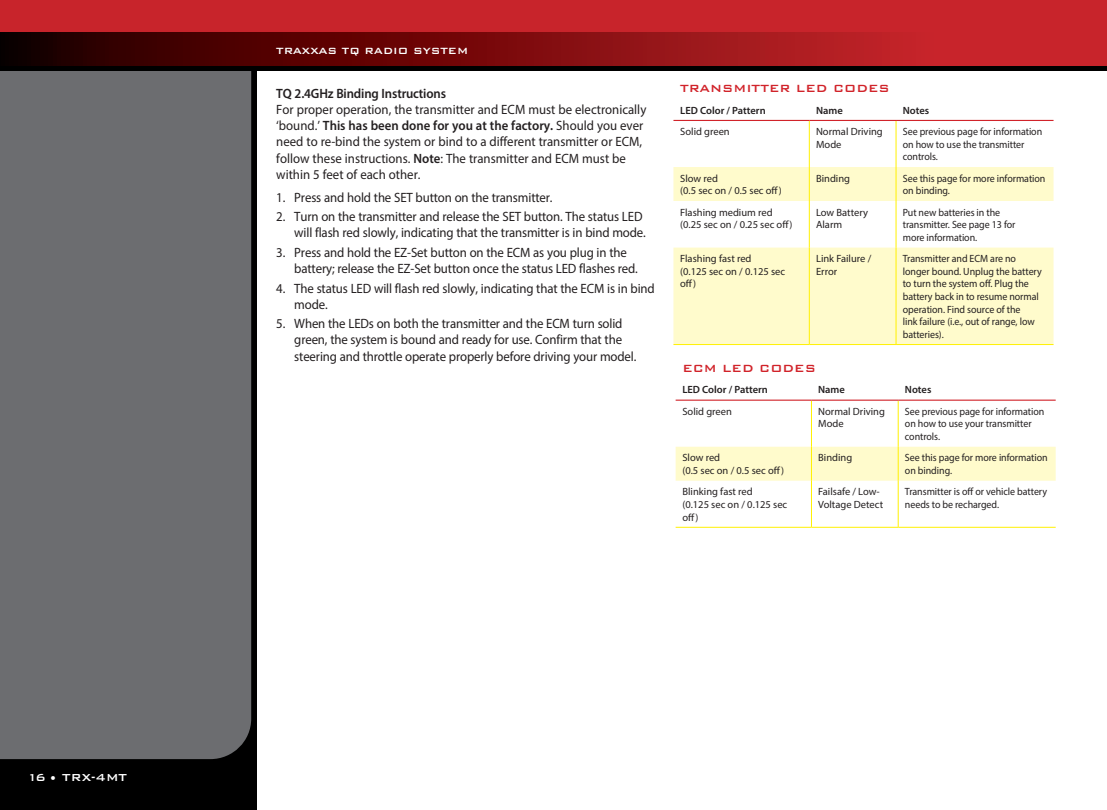
<style>
.page{position:relative;width:1107px;height:810px;background:#fff}
.page>*{position:absolute;margin:0;border:0;box-sizing:border-box;transform-origin:0 0}
.t1{font:500 13.8px "Bank Gothic BT";color:#d1232a}
.t2{font:13.5px/16.2px "Myriad Pro";letter-spacing:-.01em;color:#231f20;scale:.95 1}
.t3{font:600 13.5px "Myriad Pro";letter-spacing:-.01em;color:#231f20;scale:.95 1}
.t4{font:500 13.5px "Bank Gothic BT";color:#fff}
.t5{font:500 12px "Bank Gothic BT";color:#fff}
.t6{font:10.5px/12.6px "Myriad Pro";letter-spacing:-.005em;color:#231f20;scale:.95 1}
.t7{font:10.5px/12.6px "Myriad Pro";letter-spacing:-.005em;color:#231f20}
.t8{font:600 10.5px "Myriad Pro";color:#231f20}
.s1{font-weight:600}
</style>
<div class="page">
<div style="left:0;top:13px;width:256px;height:797px;background:#000"></div>
<div style="left:0;top:71px;width:251px;height:688px;background:#6c6d70"></div>
<div style="left:0;top:0;width:1107px;height:70px;background:#000"></div>
<div style="left:0;top:0;width:1107px;height:51px;background:#c8242b"></div>
<svg style="left:0;top:32px;width:1107px;height:34px;background:#7f0f12"></svg>
<div style="left:673px;top:167px;width:381px;height:34px;background:#fffbcc"></div>
<div style="left:673px;top:248px;width:381px;height:96px;background:#fffbcc"></div>
<hr style="left:809px;top:121px;width:1px;height:46px;background:#fff101">
<hr style="left:896px;top:121px;width:1px;height:46px;background:#fff101">
<hr style="left:809px;top:167px;width:1px;height:34px;background:#fff101">
<hr style="left:896px;top:167px;width:1px;height:34px;background:#fff101">
<hr style="left:809px;top:201px;width:1px;height:47px;background:#fff101">
<hr style="left:896px;top:201px;width:1px;height:47px;background:#fff101">
<hr style="left:809px;top:248px;width:1px;height:96px;background:#fff101">
<hr style="left:896px;top:248px;width:1px;height:96px;background:#fff101">
<hr style="left:673px;top:344px;width:136px;height:1px;background:#fff101">
<hr style="left:809px;top:344px;width:87px;height:1px;background:#fff101">
<hr style="left:896px;top:344px;width:158px;height:1px;background:#fff101">
<hr style="left:673px;top:120px;width:136px;height:1px;background:#d1232a">
<hr style="left:809px;top:120px;width:87px;height:1px;background:#d1232a">
<hr style="left:896px;top:120px;width:158px;height:1px;background:#d1232a">
<div style="left:676px;top:447px;width:380px;height:34px;background:#fffbcc"></div>
<hr style="left:811px;top:401px;width:1px;height:46px;background:#fff101">
<hr style="left:898px;top:401px;width:1px;height:46px;background:#fff101">
<hr style="left:811px;top:447px;width:1px;height:34px;background:#fff101">
<hr style="left:898px;top:447px;width:1px;height:34px;background:#fff101">
<hr style="left:811px;top:481px;width:1px;height:46px;background:#fff101">
<hr style="left:898px;top:481px;width:1px;height:46px;background:#fff101">
<hr style="left:676px;top:527px;width:135px;height:1px;background:#fff101">
<hr style="left:811px;top:527px;width:87px;height:1px;background:#fff101">
<hr style="left:898px;top:527px;width:158px;height:1px;background:#fff101">
<hr style="left:676px;top:400px;width:135px;height:1px;background:#d1232a">
<hr style="left:811px;top:400px;width:87px;height:1px;background:#d1232a">
<hr style="left:898px;top:400px;width:158px;height:1px;background:#d1232a">
<p class="t4" style="left:27px;top:770px;width:102px">16 • TRX-4MT</p>
<p class="t5" style="left:276px;top:45px;width:193px">TRAXXAS TQ RADIO SYSTEM</p>
<p class="t3" style="left:276px;top:85px;width:180px">TQ 2.4GHz Binding Instructions</p>
<p class="t2" style="left:276px;top:101px;width:391px">For proper operation, the transmitter and ECM must be electronically ‘bound.’ <span class="s1">This has been done for you at the factory.</span> Should you ever need to re-bind the system or bind to a different transmitter or ECM, follow these instructions. <span class="s1">Note</span>: The transmitter and ECM must be within 5 feet of each other.</p>
<p class="t2" style="left:276px;top:189px;width:292px">1. Press and hold the SET button on the transmitter.</p>
<p class="t2" style="left:276px;top:208px;width:391px;text-align:right">2. Turn on the transmitter and release the SET button. The status LED will flash red slowly, indicating that the transmitter is in bind mode.</p>
<p class="t2" style="left:294px;top:244px;width:363px;text-indent:-18px">3. Press and hold the EZ-Set button on the ECM as you plug in the battery; release the EZ-Set button once the status LED flashes red.</p>
<p class="t2" style="left:294px;top:280px;width:381px;text-indent:-18px">4. The status LED will flash red slowly, indicating that the ECM is in bind mode.</p>
<p class="t2" style="left:294px;top:315px;width:362px;text-indent:-18px">5. When the LEDs on both the transmitter and the ECM turn solid green, the system is bound and ready for use. Confirm that the steering and throttle operate properly before driving your model.</p>
<p class="t1" style="left:680px;top:81px;width:211px">TRANSMITTER LED CODES</p>
<p class="t8" style="left:680px;top:103px;width:87px">LED Color / Pattern</p>
<p class="t8" style="left:816px;top:103px;width:28px">Name</p>
<p class="t8" style="left:903px;top:103px;width:28px">Notes</p>
<p class="t7" style="left:680px;top:125px;width:51px">Solid green</p>
<p class="t7" style="left:816px;top:125px;width:68px">Normal Driving<br>Mode</p>
<p class="t6" style="left:903px;top:125px;width:148px">See previous page for information on how to use the transmitter controls.</p>
<p class="t7" style="left:680px;top:172px;width:103px">Slow red<br>(0.5 sec on / 0.5 sec off)</p>
<p class="t7" style="left:816px;top:172px;width:36px">Binding</p>
<p class="t6" style="left:903px;top:172px;width:152px">See this page for more information on binding.</p>
<p class="t7" style="left:680px;top:206px;width:94px">Flashing medium red</p>
<p class="t7" style="left:680px;top:218px;width:114px">(0.25 sec on / 0.25 sec off)</p>
<p class="t7" style="left:816px;top:206px;width:53px">Low Battery<br>Alarm</p>
<p class="t6" style="left:903px;top:206px;width:120px">Put new batteries in the transmitter. See page 13 for</p>
<p class="t6" style="left:903px;top:231px;width:80px">more information.</p>
<p class="t7" style="left:680px;top:252px;width:106px">Flashing fast red<br>(0.125 sec on / 0.125 sec off)</p>
<p class="t7" style="left:816px;top:252px;width:57px">Link Failure /<br>Error</p>
<p class="t6" style="left:903px;top:252px;width:148px">Transmitter and ECM are no longer bound. Unplug the battery to turn the system off. Plug the battery back in to resume normal operation. Find source of the<br>link failure (i.e., out of range, low batteries).</p>
<p class="t1" style="left:682px;top:361px;width:135px">ECM LED CODES</p>
<p class="t8" style="left:682px;top:383px;width:87px">LED Color / Pattern</p>
<p class="t8" style="left:818px;top:383px;width:28px">Name</p>
<p class="t8" style="left:905px;top:383px;width:28px">Notes</p>
<p class="t7" style="left:682px;top:405px;width:51px">Solid green</p>
<p class="t7" style="left:818px;top:405px;width:68px">Normal Driving<br>Mode</p>
<p class="t6" style="left:905px;top:405px;width:148px">See previous page for information on how to use your transmitter controls.</p>
<p class="t7" style="left:682px;top:451px;width:103px">Slow red<br>(0.5 sec on / 0.5 sec off)</p>
<p class="t7" style="left:818px;top:451px;width:36px">Binding</p>
<p class="t6" style="left:905px;top:451px;width:152px">See this page for more information on binding.</p>
<p class="t7" style="left:682px;top:485px;width:106px">Blinking fast red<br>(0.125 sec on / 0.125 sec off)</p>
<p class="t7" style="left:818px;top:485px;width:66px">Failsafe / Low-<br>Voltage Detect</p>
<p class="t6" style="left:905px;top:485px;width:151px">Transmitter is off or vehicle battery needs to be recharged.</p>
</div>
